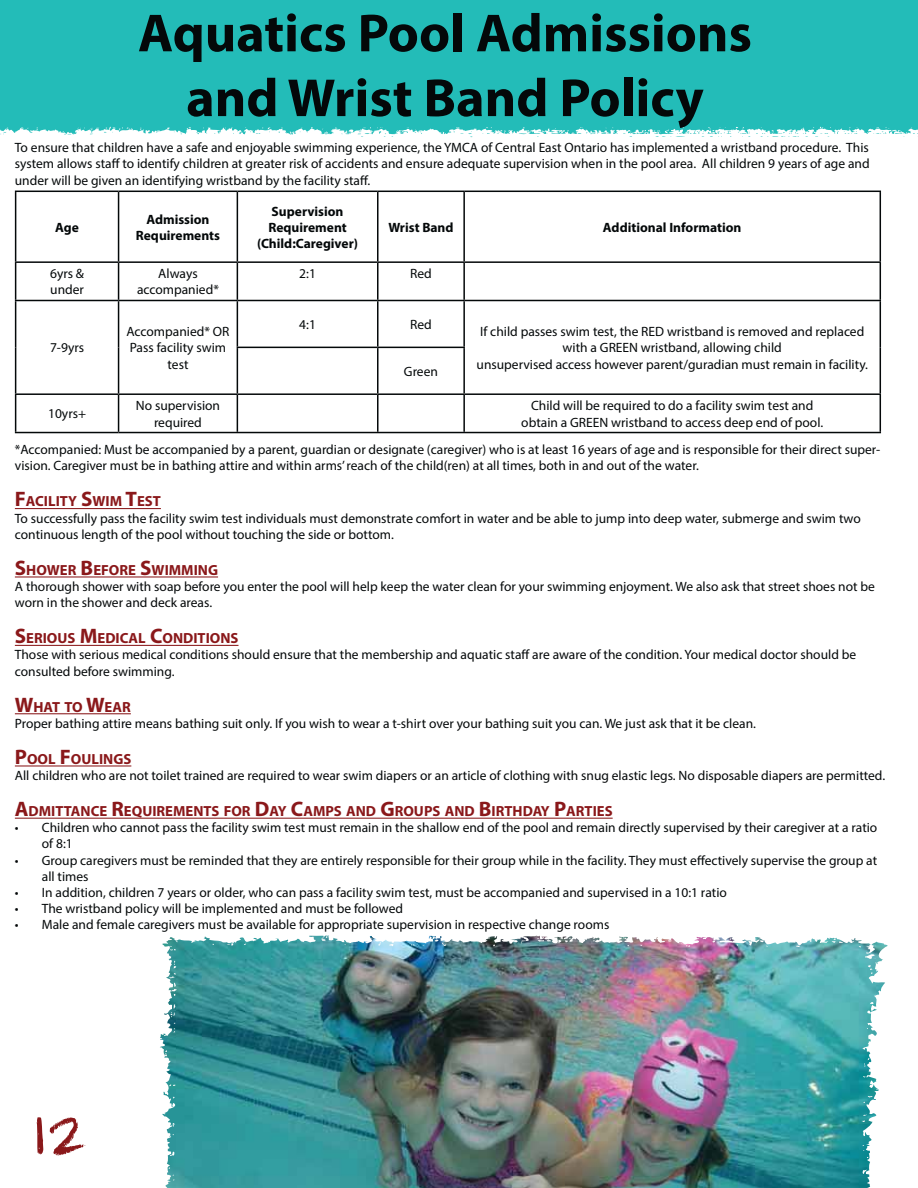
<style>
.page{position:relative;width:918px;height:1188px;background:#fff}
.page>*{position:absolute;margin:0;border:0;box-sizing:border-box;transform-origin:0 0}
.t1{font:90px "YMCA Script";color:#8a181a}
.t2{font:700 54px/64.8px "Myriad Pro";color:#040809;text-align:center}
.t3{font:700 14.7px "Myriad Pro";color:#8a181a}
.t4{font:13.5px/16.2px "Myriad Pro";color:#040809}
.t5{font:700 13.5px/16.2px "Myriad Pro";color:#040809;text-align:center}
.s1{font-size:21px}
</style>
<div class="page">
<div style="left:0;top:0;width:918px;height:135px;background:#23bcb8"></div>
<svg style="left:738px;top:131px;width:12px;height:6px"></svg>
<svg style="left:352px;top:131px;width:34px;height:6px"></svg>
<svg style="left:655px;top:131px;width:77px;height:6px"></svg>
<svg style="left:873px;top:130px;width:32px;height:7px"></svg>
<svg style="left:214px;top:133px;width:6px;height:2px"></svg>
<svg style="left:756px;top:129px;width:52px;height:8px"></svg>
<svg style="left:509px;top:131px;width:31px;height:6px"></svg>
<hr style="left:15px;top:508px;width:146px;height:1px;background:#8a181a">
<hr style="left:15px;top:576px;width:203px;height:2px;background:#8a181a">
<hr style="left:15px;top:645px;width:224px;height:1px;background:#8a181a">
<hr style="left:15px;top:713px;width:116px;height:1px;background:#8a181a">
<hr style="left:15px;top:765px;width:116px;height:2px;background:#8a181a">
<hr style="left:15px;top:818px;width:598px;height:1px;background:#8a181a">
<hr style="left:15px;top:191px;width:104px;height:1px;background:#040809">
<hr style="left:15px;top:192px;width:1px;height:69px;background:#040809">
<hr style="left:119px;top:191px;width:118px;height:1px;background:#040809">
<hr style="left:118px;top:192px;width:1px;height:69px;background:#040809">
<hr style="left:237px;top:191px;width:141px;height:1px;background:#040809">
<hr style="left:237px;top:192px;width:1px;height:69px;background:#040809">
<hr style="left:378px;top:191px;width:86px;height:1px;background:#040809">
<hr style="left:377px;top:192px;width:2px;height:69px;background:#040809">
<hr style="left:464px;top:191px;width:417px;height:1px;background:#040809">
<hr style="left:463px;top:192px;width:2px;height:69px;background:#040809">
<hr style="left:880px;top:192px;width:1px;height:69px;background:#040809">
<hr style="left:15px;top:261px;width:104px;height:2px;background:#040809">
<hr style="left:15px;top:263px;width:1px;height:37px;background:#040809">
<hr style="left:119px;top:261px;width:118px;height:2px;background:#040809">
<hr style="left:118px;top:263px;width:1px;height:37px;background:#040809">
<hr style="left:237px;top:261px;width:141px;height:2px;background:#040809">
<hr style="left:237px;top:263px;width:1px;height:37px;background:#040809">
<hr style="left:378px;top:261px;width:86px;height:2px;background:#040809">
<hr style="left:377px;top:263px;width:2px;height:37px;background:#040809">
<hr style="left:464px;top:261px;width:417px;height:2px;background:#040809">
<hr style="left:463px;top:263px;width:2px;height:37px;background:#040809">
<hr style="left:880px;top:263px;width:1px;height:37px;background:#040809">
<hr style="left:15px;top:300px;width:104px;height:1px;background:#040809">
<hr style="left:15px;top:301px;width:1px;height:46px;background:#040809">
<hr style="left:119px;top:300px;width:118px;height:1px;background:#040809">
<hr style="left:118px;top:301px;width:1px;height:46px;background:#040809">
<hr style="left:237px;top:300px;width:141px;height:1px;background:#040809">
<hr style="left:237px;top:301px;width:1px;height:46px;background:#040809">
<hr style="left:378px;top:300px;width:86px;height:1px;background:#040809">
<hr style="left:377px;top:301px;width:2px;height:46px;background:#040809">
<hr style="left:464px;top:300px;width:417px;height:1px;background:#040809">
<hr style="left:463px;top:301px;width:2px;height:46px;background:#040809">
<hr style="left:880px;top:301px;width:1px;height:46px;background:#040809">
<hr style="left:15px;top:347px;width:1px;height:46px;background:#040809">
<hr style="left:118px;top:347px;width:1px;height:46px;background:#040809">
<hr style="left:237px;top:347px;width:141px;height:1px;background:#040809">
<hr style="left:237px;top:348px;width:1px;height:45px;background:#040809">
<hr style="left:378px;top:347px;width:87px;height:1px;background:#040809">
<hr style="left:377px;top:348px;width:2px;height:45px;background:#040809">
<hr style="left:463px;top:348px;width:2px;height:45px;background:#040809">
<hr style="left:880px;top:347px;width:1px;height:46px;background:#040809">
<hr style="left:15px;top:393px;width:104px;height:2px;background:#040809">
<hr style="left:15px;top:395px;width:1px;height:37px;background:#040809">
<hr style="left:119px;top:393px;width:118px;height:2px;background:#040809">
<hr style="left:118px;top:395px;width:1px;height:37px;background:#040809">
<hr style="left:237px;top:393px;width:141px;height:2px;background:#040809">
<hr style="left:237px;top:395px;width:1px;height:37px;background:#040809">
<hr style="left:378px;top:393px;width:86px;height:2px;background:#040809">
<hr style="left:377px;top:395px;width:2px;height:37px;background:#040809">
<hr style="left:464px;top:393px;width:417px;height:2px;background:#040809">
<hr style="left:463px;top:395px;width:2px;height:37px;background:#040809">
<hr style="left:880px;top:395px;width:1px;height:37px;background:#040809">
<hr style="left:15px;top:432px;width:104px;height:1px;background:#040809">
<hr style="left:119px;top:432px;width:762px;height:1px;background:#040809">
<img style="left:162px;top:935px;width:726px;height:253px">
<img style="left:160px;top:936px;width:164px;height:135px">
<h2 class="t2" style="left:138px;top:4px;width:615px">Aquatics Pool Admissions and Wrist Band Policy</h2>
<p class="t4" style="left:15px;top:140px;width:856px;text-align:justify">To ensure that children have a safe and enjoyable swimming experience, the YMCA of Central East Ontario has implemented a wristband procedure. This system allows staff to identify children at greater risk of accidents and ensure adequate supervision when in the pool area. All children 9 years of age and under will be given an identifying wristband by the facility staff.</p>
<p class="t5" style="left:55px;top:220px;width:25px">Age</p>
<p class="t5" style="left:136px;top:212px;width:86px">Admission<br>Requirements</p>
<p class="t5" style="left:257px;top:204px;width:103px">Supervision<br>Requirement (Child:Caregiver)</p>
<p class="t5" style="left:388px;top:220px;width:67px">Wrist Band</p>
<p class="t5" style="left:603px;top:220px;width:140px">Additional Information</p>
<p class="t4" style="left:50px;top:267px;width:36px">6yrs &amp; under</p>
<p class="t4" style="left:137px;top:267px;width:83px;text-align:center">Always accompanied*</p>
<p class="t4" style="left:299px;top:267px;width:18px">2:1</p>
<p class="t4" style="left:410px;top:267px;width:23px">Red</p>
<p class="t4" style="left:50px;top:341px;width:36px">7-9yrs</p>
<p class="t4" style="left:127px;top:324px;width:104px;text-align:center">Accompanied* OR<br>Pass facility swim test</p>
<p class="t4" style="left:299px;top:317px;width:18px">4:1</p>
<p class="t4" style="left:410px;top:317px;width:23px">Red</p>
<p class="t4" style="left:404px;top:364px;width:36px">Green</p>
<p class="t4" style="left:477px;top:324px;width:393px;text-align:center">If child passes swim test, the RED wristband is removed and replaced with a GREEN wristband, allowing child<br>unsupervised access however parent/guradian must remain in facility.</p>
<p class="t4" style="left:48px;top:407px;width:40px">10yrs+</p>
<p class="t4" style="left:136px;top:399px;width:86px;text-align:center">No supervision required</p>
<p class="t4" style="left:521px;top:399px;width:303px;text-align:center">Child will be required to do a facility swim test and obtain a GREEN wristband to access deep end of pool.</p>
<p class="t4" style="left:15px;top:443px;width:867px">*Accompanied: Must be accompanied by a parent, guardian or designate (caregiver) who is at least 16 years of age and is responsible for their direct super&shy;vision. Caregiver must be in bathing attire and within arms’ reach of the child(ren) at all times, both in and out of the water.</p>
<p class="t3" style="left:15px;top:493px;width:148px"><span class="s1">F</span>ACILITY <span class="s1">S</span>WIM <span class="s1">T</span>EST</p>
<p class="t4" style="left:15px;top:511px;width:847px">To successfully pass the facility swim test individuals must demonstrate comfort in water and be able to jump into deep water, submerge and swim two continuous length of the pool without touching the side or bottom.</p>
<p class="t3" style="left:15px;top:561px;width:205px"><span class="s1">S</span>HOWER <span class="s1">B</span>EFORE <span class="s1">S</span>WIMMING</p>
<p class="t4" style="left:15px;top:579px;width:862px">A thorough shower with soap before you enter the pool will help keep the water clean for your swimming enjoyment. We also ask that street shoes not be worn in the shower and deck areas.</p>
<p class="t3" style="left:15px;top:630px;width:225px"><span class="s1">S</span>ERIOUS <span class="s1">M</span>EDICAL <span class="s1">C</span>ONDITIONS</p>
<p class="t4" style="left:15px;top:648px;width:843px">Those with serious medical conditions should ensure that the membership and aquatic staff are aware of the condition. Your medical doctor should be consulted before swimming.</p>
<p class="t3" style="left:15px;top:698px;width:117px"><span class="s1">W</span>HAT TO <span class="s1">W</span>EAR</p>
<p class="t4" style="left:15px;top:716px;width:743px">Proper bathing attire means bathing suit only. If you wish to wear a t-shirt over your bathing suit you can. We just ask that it be clean.</p>
<p class="t3" style="left:15px;top:750px;width:118px"><span class="s1">P</span>OOL <span class="s1">F</span>OULINGS</p>
<p class="t4" style="left:15px;top:768px;width:872px">All children who are not toilet trained are required to wear swim diapers or an article of clothing with snug elastic legs. No disposable diapers are permitted.</p>
<p class="t3" style="left:15px;top:802px;width:599px"><span class="s1">A</span>DMITTANCE <span class="s1">R</span>EQUIREMENTS FOR <span class="s1">D</span>AY <span class="s1">C</span>AMPS AND <span class="s1">G</span>ROUPS AND <span class="s1">B</span>IRTHDAY <span class="s1">P</span>ARTIES</p>
<p class="t4" style="left:42px;top:821px;width:837px">Children who cannot pass the facility swim test must remain in the shallow end of the pool and remain directly supervised by their caregiver at a ratio of 8:1<br>Group caregivers must be reminded that they are entirely responsible for their group while in the facility. They must effectively supervise the group at all times<br>In addition, children 7 years or older, who can pass a facility swim test, must be accompanied and supervised in a 10:1 ratio<br>The wristband policy will be implemented and must be followed<br>Male and female caregivers must be available for appropriate supervision in respective change rooms</p>
<h1 class="t1" style="left:31px;top:1069px;width:55px">12</h1>
</div>
